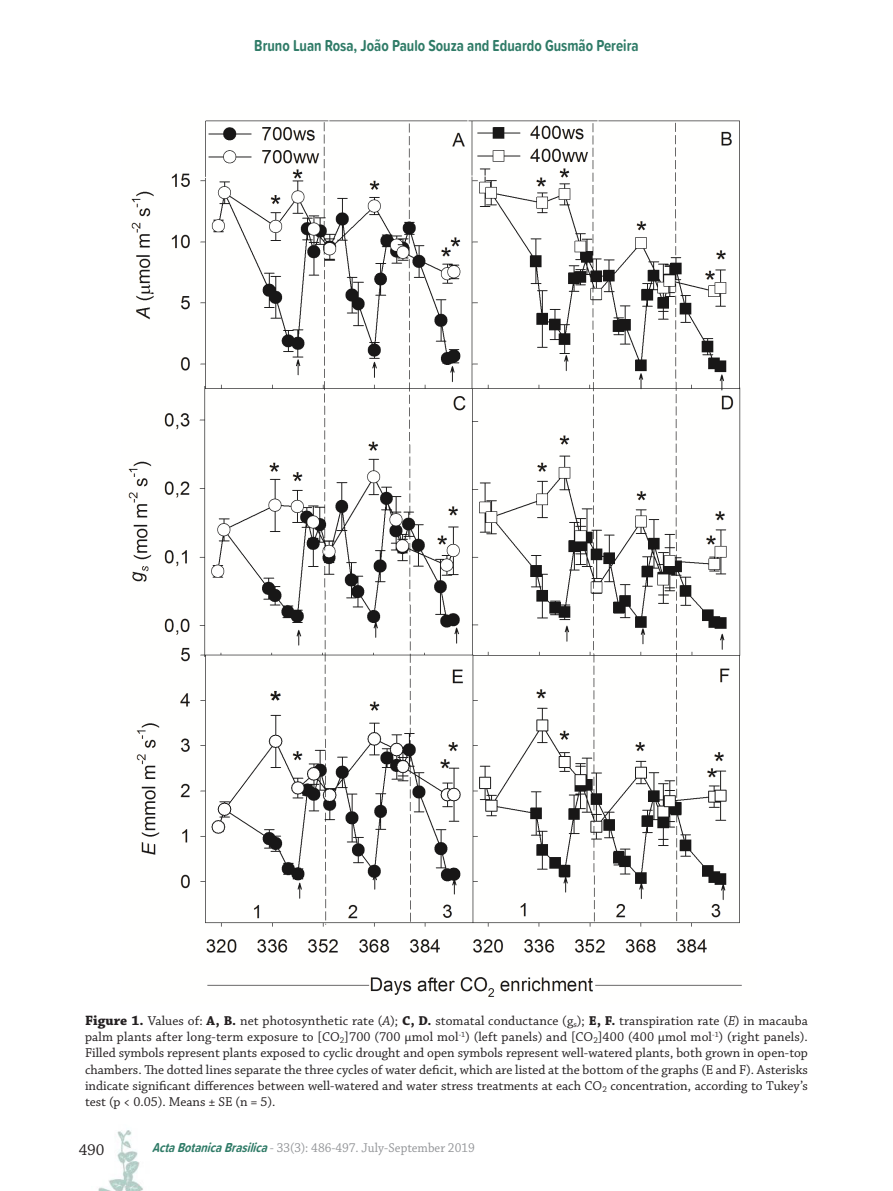
<style>
.page{position:relative;width:893px;height:1191px;background:#fff}
.page>*{position:absolute;margin:0;border:0;box-sizing:border-box;transform-origin:0 0}
.t1{font:700 16.5px "Proxima Soft Cond";color:#2f7b67;scale:.91 1}
.t2{font:16.5px "Chaparral Pro";color:#231f20}
.LEGENDA_-_Tabela_e_F{font:13.5px/16.2px "Chaparral Pro";color:#231f20;text-align:justify}
.t3{font:13.5px "Chaparral Pro";color:#939598;scale:.95 1}
.s1{font-weight:700;font-size:14.25px}
.s2{font-weight:700}
.s3{font-style:italic}
.s4{font-family:"Proxima Soft Cond";font-weight:700;font-style:italic;color:#2f7b67}
</style>
<div class="page">
<img style="left:98px;top:1130px;width:45px;height:61px">
<img style="left:128px;top:120px;width:614px;height:877px">
<p class="t1" style="left:254px;top:33px;width:424px">Bruno Luan Rosa, João Paulo Souza and Eduardo Gusmão Pereira</p>
<p class="LEGENDA_-_Tabela_e_F" style="left:85px;top:1013px;width:724px"><span class="s1">Figure 1.</span> Values of: <span class="s2">A, B.</span> net photosynthetic rate (<span class="s3">A</span>); <span class="s2">C, D.</span> stomatal conductance (g<sub>s</sub>); <span class="s2">E, F.</span> transpiration rate (<span class="s3">E</span>) in macauba palm plants after long-term exposure to [CO<sub>2</sub>]700 (700 μmol mol<sup>-1</sup>) (left panels) and [CO<sub>2</sub>]400 (400 μmol mol<sup>-1</sup>) (right panels).<br>Filled symbols represent plants exposed to cyclic drought and open symbols represent well-watered plants, both grown in open-top chambers. The dotted lines separate the three cycles of water deficit, which are listed at the bottom of the graphs (E and F). Asterisks indicate significant differences between well-watered and water stress treatments at each CO<sub>2</sub> concentration, according to Tukey’s test (p &lt; 0.05). Means ± SE (n = 5).</p>
<p class="t2" style="left:79px;top:1141px;width:27px">490</p>
<p class="t3" style="left:152px;top:1140px;width:341px"><span class="s4">ActaBotanicaBrasilica</span>- 33(3): 486-497. July-September 2019</p>
</div>
